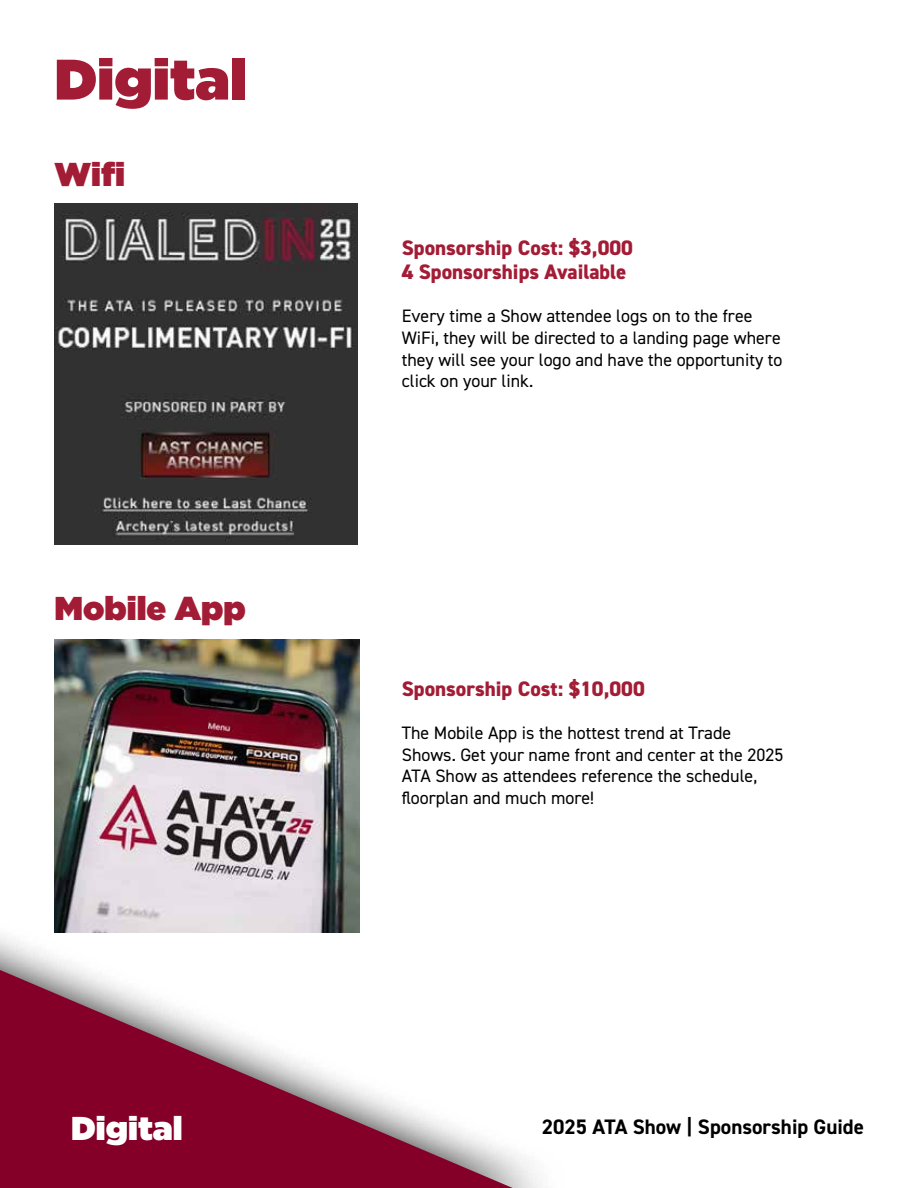
<style>
.page{position:relative;width:918px;height:1188px;background:#fff}
.page>*{position:absolute;margin:0;border:0;box-sizing:border-box;transform-origin:0 0}
.t1{font:900 57px "Gotham";color:#a31c35}
.t2{font:900 33px "Gotham";color:#a31c35}
.t3{font:900 33px "Gotham";color:#fff}
.t4{font:800 21px/24px "DIN2014";color:#a31c35}
.t5{font:700 21px "DIN2014";color:#000}
.t6{font:18px/21.6px "DIN2014";color:#000}
</style>
<div class="page">
<svg style="left:0;top:970px;width:513px;height:218px;fill:#840029"></svg>
<img style="left:55px;top:204px;width:303px;height:340px">
<img style="left:55px;top:640px;width:305px;height:292px">
<h1 class="t1" style="left:55px;top:54px;width:194px">Digital</h1>
<h2 class="t2" style="left:55px;top:159px;width:72px">Wifi</h2>
<h2 class="t2" style="left:55px;top:594px;width:193px">Mobile App</h2>
<p class="t4" style="left:402px;top:237px;width:233px">Sponsorship Cost: $3,000<br>4 Sponsorships Available</p>
<p class="t6" style="left:402px;top:306px;width:382px">Every time a Show attendee logs on to the free WiFi, they will be directed to a landing page where they will see your logo and have the opportunity to click on your link.</p>
<p class="t4" style="left:402px;top:677px;width:245px">Sponsorship Cost: $10,000</p>
<p class="t6" style="left:402px;top:723px;width:383px">The Mobile App is the hottest trend at Trade Shows. Get your name front and center at the 2025<br>ATA Show as attendees reference the schedule, floorplan and much more!</p>
<h2 class="t3" style="left:71px;top:1113px;width:113px">Digital</h2>
<p class="t5" style="left:542px;top:1117px;width:324px">2025 ATA Show | Sponsorship Guide</p>
</div>
